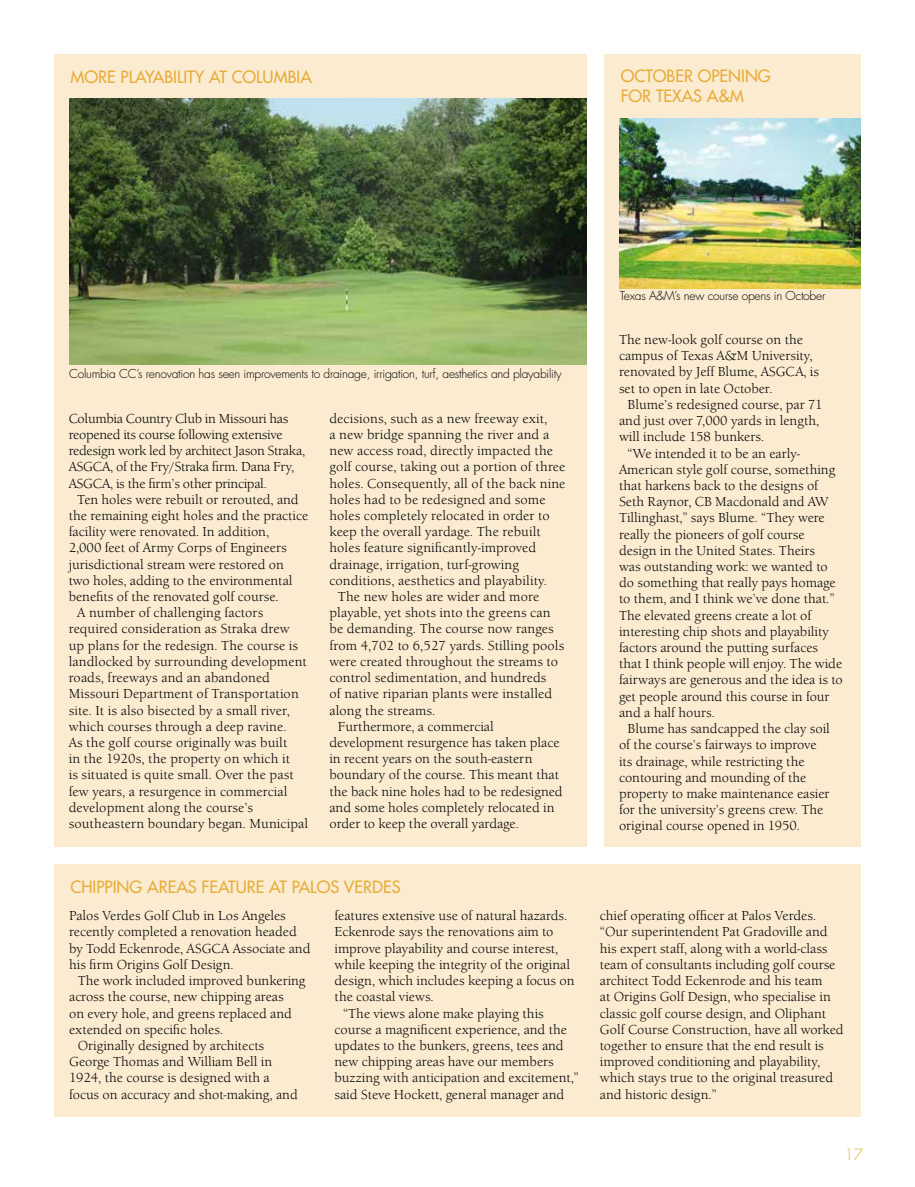
<style>
.page{position:relative;width:915px;height:1187px;background:#fff}
.page>*{position:absolute;margin:0;border:0;box-sizing:border-box;transform-origin:0 0}
.t1{font:16.5px/19.8px "Futura";color:#e7ad37}
.t2{font:300 15px "Futura";color:#e7ad37}
.t3{font:13.5px/16.2px "Berkeley Old ITC";color:#000}
.t4{font:13.5px/16.2px "Berkeley Old ITC";letter-spacing:-.02em;color:#000}
.t5{font:300 12px "Futura";letter-spacing:-.02em;color:#000}
</style>
<div class="page">
<div style="left:604px;top:54px;width:256px;height:792px;background:#faebd1"></div>
<div style="left:54px;top:864px;width:806px;height:252px;background:#faebd1"></div>
<div style="left:54px;top:54px;width:532px;height:792px;background:#faebd1"></div>
<img style="left:619px;top:118px;width:241px;height:170px">
<img style="left:69px;top:99px;width:517px;height:265px">
<p class="t1" style="left:70px;top:67px;width:243px">MORE PLAYABILITY AT COLUMBIA</p>
<p class="t1" style="left:620px;top:66px;width:151px">OCTOBER OPENING<br>FOR TEXAS A&amp;M</p>
<p class="t5" style="left:69px;top:366px;width:494px">Columbia CC’s renovation has seen improvements to drainage, irrigation, turf, aesthetics and playability</p>
<p class="t4" style="left:69px;top:410px;width:238px">Columbia Country Club in Missouri has reopened its course following extensive redesign work led by architect Jason Straka, ASGCA, of the Fry/Straka firm. Dana Fry, ASGCA, is the firm’s other principal.</p>
<p class="t3" style="left:77px;top:491px;width:223px">Ten holes were rebuilt or rerouted, and</p>
<p class="t3" style="left:69px;top:507px;width:241px">the remaining eight holes and the practice</p>
<p class="t3" style="left:69px;top:524px;width:202px">facility were renovated. In addition,</p>
<p class="t3" style="left:69px;top:540px;width:219px">2,000 feet of Army Corps of Engineers</p>
<p class="t3" style="left:69px;top:556px;width:216px">jurisdictional stream were restored on</p>
<p class="t3" style="left:69px;top:572px;width:225px">two holes, adding to the environmental</p>
<p class="t3" style="left:69px;top:588px;width:211px">benefits of the renovated golf course.</p>
<p class="t3" style="left:77px;top:605px;width:187px">A number of challenging factors</p>
<p class="t3" style="left:69px;top:621px;width:222px">required consideration as Straka drew</p>
<p class="t3" style="left:69px;top:637px;width:231px">up plans for the redesign. The course is</p>
<p class="t3" style="left:69px;top:653px;width:239px">landlocked by surrounding development</p>
<p class="t3" style="left:69px;top:669px;width:203px">roads, freeways and an abandoned</p>
<p class="t3" style="left:69px;top:686px;width:231px">Missouri Department of Transportation</p>
<p class="t3" style="left:69px;top:702px;width:222px">site. It is also bisected by a small river,</p>
<p class="t3" style="left:69px;top:718px;width:219px">which courses through a deep ravine.</p>
<p class="t3" style="left:69px;top:734px;width:220px">As the golf course originally was built</p>
<p class="t3" style="left:69px;top:750px;width:222px">in the 1920s, the property on which it</p>
<p class="t3" style="left:69px;top:767px;width:226px">is situated is quite small. Over the past</p>
<p class="t3" style="left:69px;top:783px;width:220px">few years, a resurgence in commercial</p>
<p class="t3" style="left:69px;top:799px;width:186px">development along the course’s</p>
<p class="t3" style="left:69px;top:815px;width:241px">southeastern boundary began. Municipal</p>
<p class="t3" style="left:329px;top:410px;width:219px">decisions, such as a new freeway exit,</p>
<p class="t3" style="left:329px;top:426px;width:221px">a new bridge spanning the river and a</p>
<p class="t3" style="left:329px;top:443px;width:225px">new access road, directly impacted the</p>
<p class="t3" style="left:329px;top:459px;width:237px">golf course, taking out a portion of three</p>
<p class="t3" style="left:329px;top:475px;width:237px">holes. Consequently, all of the back nine</p>
<p class="t3" style="left:329px;top:491px;width:217px">holes had to be redesigned and some</p>
<p class="t3" style="left:329px;top:507px;width:222px">holes completely relocated in order to</p>
<p class="t3" style="left:329px;top:524px;width:213px">keep the overall yardage. The rebuilt</p>
<p class="t3" style="left:329px;top:540px;width:208px">holes feature significantly-improved</p>
<p class="t3" style="left:329px;top:556px;width:191px">drainage, irrigation, turf-growing</p>
<p class="t3" style="left:329px;top:572px;width:219px">conditions, aesthetics and playability.</p>
<p class="t3" style="left:338px;top:588px;width:203px">The new holes are wider and more</p>
<p class="t3" style="left:329px;top:605px;width:222px">playable, yet shots into the greens can</p>
<p class="t3" style="left:329px;top:621px;width:226px">be demanding. The course now ranges</p>
<p class="t3" style="left:329px;top:637px;width:236px">from 4,702 to 6,527 yards. Stilling pools</p>
<p class="t3" style="left:329px;top:653px;width:230px">were created throughout the streams to</p>
<p class="t3" style="left:329px;top:669px;width:218px">control sedimentation, and hundreds</p>
<p class="t3" style="left:329px;top:686px;width:224px">of native riparian plants were installed</p>
<p class="t3" style="left:329px;top:702px;width:107px">along the streams.</p>
<p class="t3" style="left:338px;top:718px;width:157px">Furthermore, a commercial</p>
<p class="t3" style="left:329px;top:734px;width:231px">development resurgence has taken place</p>
<p class="t3" style="left:329px;top:750px;width:204px">in recent years on the south-eastern</p>
<p class="t3" style="left:329px;top:767px;width:231px">boundary of the course. This meant that</p>
<p class="t3" style="left:329px;top:783px;width:235px">the back nine holes had to be redesigned</p>
<p class="t3" style="left:329px;top:799px;width:226px">and some holes completely relocated in</p>
<p class="t3" style="left:329px;top:815px;width:191px">order to keep the overall yardage.</p>
<p class="t1" style="left:70px;top:876px;width:331px">CHIPPING AREAS FEATURE AT PALOS VERDES</p>
<p class="t3" style="left:69px;top:907px;width:243px">Palos Verdes Golf Club in Los Angeles recently completed a renovation headed by Todd Eckenrode, ASGCA Associate and his firm Origins Golf Design.</p>
<p class="t3" style="left:78px;top:972px;width:229px">The work included improved bunkering</p>
<p class="t3" style="left:69px;top:988px;width:216px">across the course, new chipping areas</p>
<p class="t3" style="left:69px;top:1005px;width:224px">on every hole, and greens replaced and</p>
<p class="t3" style="left:69px;top:1021px;width:155px">extended on specific holes.</p>
<p class="t3" style="left:78px;top:1037px;width:188px">Originally designed by architects</p>
<p class="t3" style="left:69px;top:1053px;width:204px">George Thomas and William Bell in</p>
<p class="t3" style="left:69px;top:1069px;width:202px">1924, the course is designed with a</p>
<p class="t3" style="left:69px;top:1086px;width:230px">focus on accuracy and shot-making, and</p>
<p class="t3" style="left:334px;top:907px;width:234px">features extensive use of natural hazards.</p>
<p class="t3" style="left:334px;top:924px;width:220px">Eckenrode says the renovations aim to</p>
<p class="t3" style="left:334px;top:940px;width:225px">improve playability and course interest,</p>
<p class="t3" style="left:334px;top:956px;width:237px">while keeping the integrity of the original</p>
<p class="t3" style="left:334px;top:972px;width:241px">design, which includes keeping a focus on</p>
<p class="t3" style="left:334px;top:988px;width:101px">the coastal views.</p>
<p class="t3" style="left:343px;top:1005px;width:202px">“The views alone make playing this</p>
<p class="t3" style="left:334px;top:1021px;width:234px">course a magnificent experience, and the</p>
<p class="t3" style="left:334px;top:1037px;width:230px">updates to the bunkers, greens, tees and</p>
<p class="t3" style="left:334px;top:1053px;width:221px">new chipping areas have our members</p>
<p class="t3" style="left:334px;top:1069px;width:245px">buzzing with anticipation and excitement,”</p>
<p class="t3" style="left:334px;top:1086px;width:231px">said Steve Hockett, general manager and</p>
<p class="t5" style="left:619px;top:287px;width:207px">Texas A&amp;M’s new course opens in October</p>
<p class="t3" style="left:619px;top:331px;width:201px">The new-look golf course on the campus of Texas A&amp;M University, renovated by Jeff Blume, ASGCA, is set to open in late October.</p>
<p class="t3" style="left:627px;top:396px;width:196px">Blume’s redesigned course, par 71</p>
<p class="t3" style="left:619px;top:412px;width:202px">and just over 7,000 yards in length,</p>
<p class="t3" style="left:619px;top:429px;width:146px">will include 158 bunkers.</p>
<p class="t3" style="left:627px;top:445px;width:174px">“We intended it to be an early-</p>
<p class="t3" style="left:619px;top:461px;width:218px">American style golf course, something</p>
<p class="t3" style="left:619px;top:477px;width:201px">that harkens back to the designs of</p>
<p class="t3" style="left:619px;top:493px;width:211px">Seth Raynor, CB Macdonald and AW</p>
<p class="t3" style="left:619px;top:510px;width:207px">Tillinghast,” says Blume. “They were</p>
<p class="t3" style="left:619px;top:526px;width:187px">really the pioneers of golf course</p>
<p class="t3" style="left:619px;top:542px;width:197px">design in the United States. Theirs</p>
<p class="t3" style="left:619px;top:558px;width:210px">was outstanding work: we wanted to</p>
<p class="t3" style="left:619px;top:574px;width:218px">do something that really pays homage</p>
<p class="t3" style="left:619px;top:591px;width:217px">to them, and I think we’ve done that.”</p>
<p class="t3" style="left:619px;top:607px;width:194px">The elevated greens create a lot of</p>
<p class="t3" style="left:619px;top:623px;width:211px">interesting chip shots and playability</p>
<p class="t3" style="left:619px;top:639px;width:200px">factors around the putting surfaces</p>
<p class="t3" style="left:619px;top:655px;width:224px">that I think people will enjoy. The wide</p>
<p class="t3" style="left:619px;top:672px;width:225px">fairways are generous and the idea is to</p>
<p class="t3" style="left:619px;top:688px;width:212px">get people around this course in four</p>
<p class="t3" style="left:619px;top:704px;width:97px">and a half hours.</p>
<p class="t3" style="left:627px;top:720px;width:204px">Blume has sandcapped the clay soil</p>
<p class="t3" style="left:619px;top:736px;width:199px">of the course’s fairways to improve</p>
<p class="t3" style="left:619px;top:753px;width:187px">its drainage, while restricting the</p>
<p class="t3" style="left:619px;top:769px;width:189px">contouring and mounding of the</p>
<p class="t3" style="left:619px;top:785px;width:212px">property to make maintenance easier</p>
<p class="t3" style="left:619px;top:801px;width:205px">for the university’s greens crew. The</p>
<p class="t3" style="left:619px;top:817px;width:182px">original course opened in 1950.</p>
<p class="t3" style="left:599px;top:907px;width:245px">chief operating officer at Palos Verdes. “Our superintendent Pat Gradoville and his expert staff, along with a world-class team of consultants including golf course architect Todd Eckenrode and his team<br>at Origins Golf Design, who specialise in classic golf course design, and Oliphant Golf Course Construction, have all worked together to ensure that the end result is improved conditioning and playability, which stays true to the original treasured and historic design.”</p>
<p class="t2" style="left:844px;top:1144px;width:20px">17</p>
</div>
